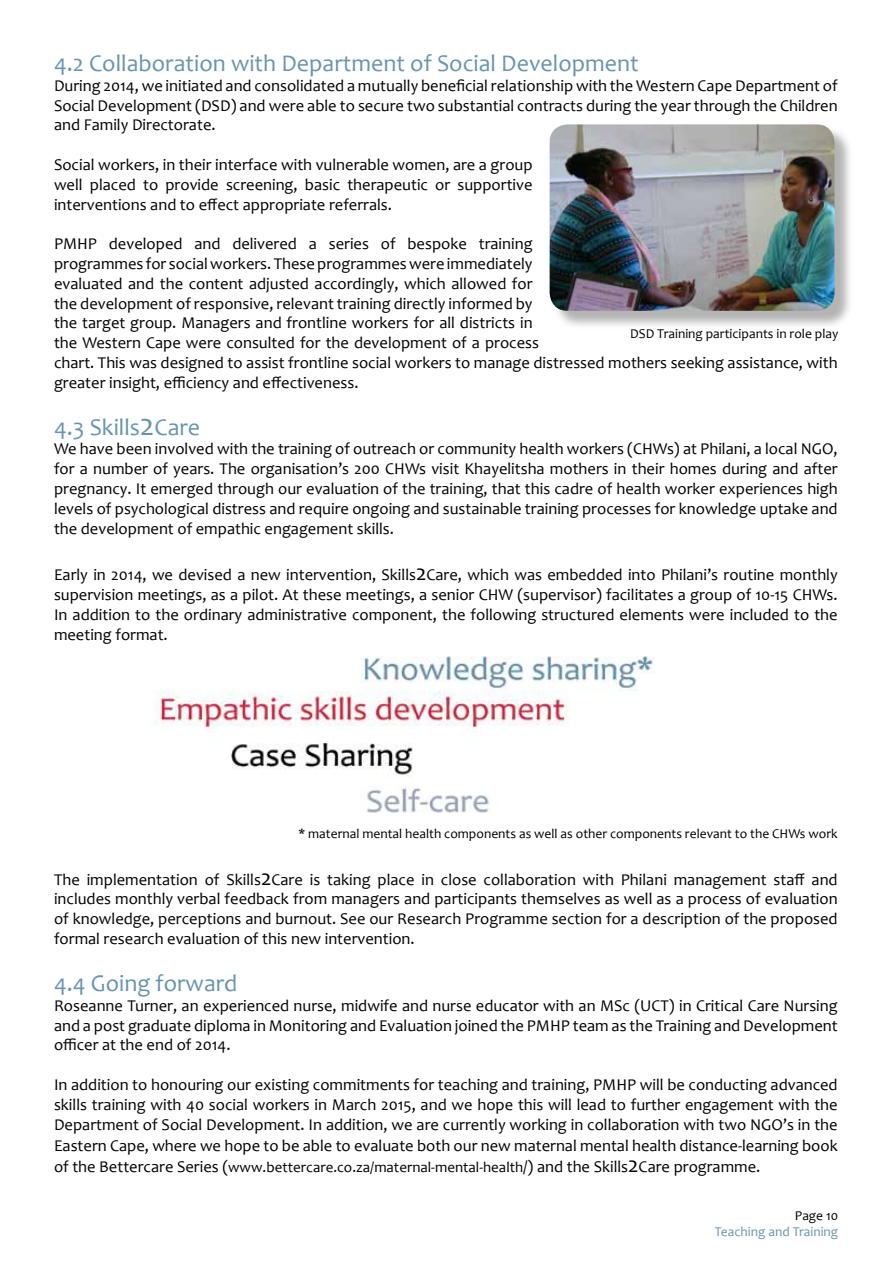
<style>
.page{position:relative;width:893px;height:1263px;background:#fff}
.page>*{position:absolute;margin:0;border:0;box-sizing:border-box;transform-origin:0 0}
.t1{font:24px "Candara";color:#6894ad}
.t2{font:16.5px/19.8px "Candara";color:#000;text-align:justify}
.t3{font:13.5px "Candara";color:#000}
.t4{font:13.5px "Candara";color:#6894ad}
.s1{font-size:31.5px}
.s2{font-size:22.5px}
.s3{font-size:15px}
</style>
<div class="page">
<img style="left:153px;top:656px;width:502px;height:157px">
<div style="left:552px;top:127px;width:301px;height:203px;background:#9c9b9c;opacity:.75"></div>
<img style="left:550px;top:124px;width:284px;height:187px">
<h1 class="t1" style="left:54px;top:48px;width:586px">4.2 Collaboration with Department of Social Development</h1>
<p class="t2" style="left:54px;top:75px;width:785px">During 2014, we initiated and consolidated a mutually beneficial relationship with the Western Cape Department of Social Development (DSD) and were able to secure two substantial contracts during the year through the Children and Family Directorate.</p>
<p class="t2" style="left:54px;top:155px;width:480px">Social workers, in their interface with vulnerable women, are a group well placed to provide screening, basic therapeutic or supportive interventions and to effect appropriate referrals.</p>
<p class="t2" style="left:54px;top:234px;width:785px;text-align:left">PMHP developed and delivered a series of bespoke training<br>programmes for social workers. These programmes were immediately<br>evaluated and the content adjusted accordingly, which allowed for<br>the development of responsive, relevant training directly informed by<br>the target group. Managers and frontline workers for all districts in<br>the Western Cape were consulted for the development of a process<br>chart. This was designed to assist frontline social workers to manage distressed mothers seeking assistance, with greater insight, efficiency and effectiveness.</p>
<h1 class="t1" style="left:54px;top:412px;width:148px">4.3 Skills<span class="s1">2</span>Care</h1>
<p class="t2" style="left:54px;top:439px;width:785px">We have been involved with the training of outreach or community health workers (CHWs) at Philani, a local NGO, for a number of years. The organisation’s 200 CHWs visit Khayelitsha mothers in their homes during and after pregnancy. It emerged through our evaluation of the training, that this cadre of health worker experiences high levels of psychological distress and require ongoing and sustainable training processes for knowledge uptake and the development of empathic engagement skills.</p>
<p class="t2" style="left:54px;top:565px;width:785px">Early in 2014, we devised a new intervention, Skills<span class="s2">2</span>Care, which was embedded into Philani’s routine monthly supervision meetings, as a pilot. At these meetings, a senior CHW (supervisor) facilitates a group of 10-15 CHWs.<br>In addition to the ordinary administrative component, the following structured elements were included to the meeting format.</p>
<p class="t3" style="left:630px;top:325px;width:210px">DSD Training participants in role play</p>
<p class="t3" style="left:298px;top:825px;width:541px">* maternal mental health components as well as other components relevant to the CHWs work</p>
<p class="t2" style="left:54px;top:869px;width:785px">The implementation of Skills<span class="s2">2</span>Care is taking place in close collaboration with Philani management staff and includes monthly verbal feedback from managers and participants themselves as well as a process of evaluation of knowledge, perceptions and burnout. See our Research Programme section for a description of the proposed formal research evaluation of this new intervention.</p>
<h1 class="t1" style="left:54px;top:968px;width:185px">4.4 Going forward</h1>
<p class="t2" style="left:54px;top:995px;width:785px">Roseanne Turner, an experienced nurse, midwife and nurse educator with an MSc (UCT) in Critical Care Nursing and a post graduate diploma in Monitoring and Evaluation joined the PMHP team as the Training and Development officer at the end of 2014.</p>
<p class="t2" style="left:54px;top:1074px;width:785px;line-height:20.4px">In addition to honouring our existing commitments for teaching and training, PMHP will be conducting advanced skills training with 40 social workers in March 2015, and we hope this will lead to further engagement with the Department of Social Development. In addition, we are currently working in collaboration with two NGO’s in the Eastern Cape, where we hope to be able to evaluate both our new maternal mental health distance-learning book of the Bettercare Series (<span class="s3">www.bettercare.co.za/maternal-mental-health</span>/) and the Skills<span class="s2">2</span>Care programme.</p>
<p class="t3" style="left:795px;top:1207px;width:45px">Page 10</p>
<p class="t4" style="left:715px;top:1223px;width:125px">Teaching and Training</p>
</div>
